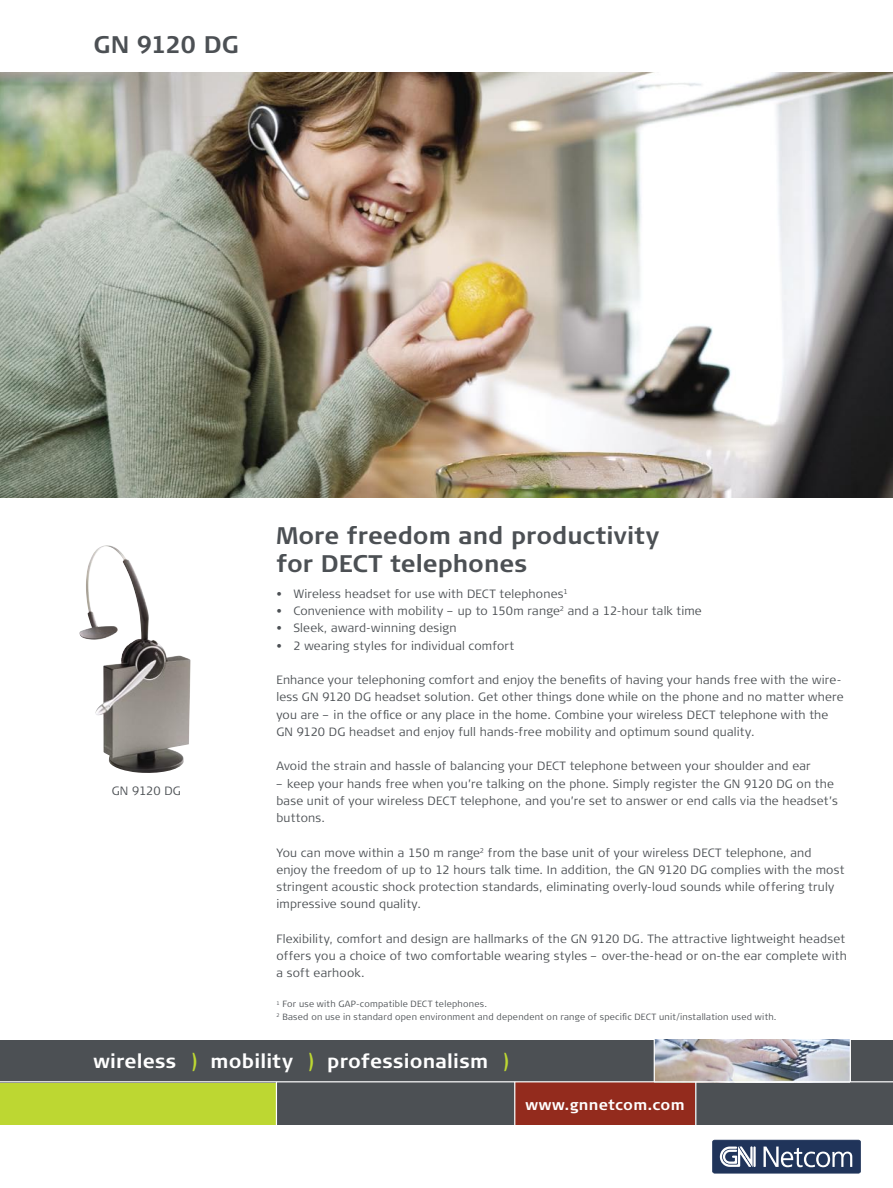
<style>
.page{position:relative;width:893px;height:1188px;background:#fff}
.page>*{position:absolute;margin:0;border:0;box-sizing:border-box;transform-origin:0 0}
.t1{font:700 24px/28.5px "Signa Column";color:#4c5054}
.t2{font:700 19.5px "Signa Column";letter-spacing:.01em;color:#fff}
.t3{font:700 15px "Signa Column";letter-spacing:.02em;color:#fff}
.t4{font:300 12px/17.2px "Signa Column";letter-spacing:.015em;color:#4c5054}
.t5{font:300 9px/12.8px "Signa Column";letter-spacing:.025em;color:#4c5054}
.s1{color:#bdd732}
</style>
<div class="page">
<img style="left:655px;top:1040px;width:194px;height:41px">
<img style="left:79px;top:545px;width:112px;height:228px">
<div style="left:0;top:1082px;width:276px;height:43px;background:#bdd732"></div>
<div style="left:0;top:1040px;width:655px;height:42px;background:#4c5054"></div>
<div style="left:276px;top:1083px;width:238px;height:42px;background:#4c5054"></div>
<div style="left:515px;top:1083px;width:180px;height:42px;background:#932b1d"></div>
<div style="left:695px;top:1083px;width:198px;height:42px;background:#4c5054"></div>
<div style="left:850px;top:1040px;width:43px;height:43px;background:#4c5054"></div>
<hr style="left:654px;top:1039px;width:1px;height:43px;background:#fff">
<hr style="left:695px;top:1082px;width:1px;height:44px;background:#fff">
<hr style="left:850px;top:1038px;width:1px;height:44px;background:#fff">
<hr style="left:276px;top:1082px;width:1px;height:44px;background:#fff">
<hr style="left:0;top:1081px;width:893px;height:1px;background:#fff">
<svg style="left:712px;top:1140px;width:149px;height:33px;background:#4c5c7a"></svg>
<img style="left:0;top:72px;width:893px;height:425px">
<h1 class="t1" style="left:94px;top:30px;width:147px">GN 9120 DG</h1>
<h1 class="t1" style="left:276px;top:521px;width:384px">More freedom and productivity for DECT telephones</h1>
<p class="t4" style="left:276px;top:585px;width:293px">• Wireless headset for use with DECT telephones<sup>1</sup></p>
<p class="t4" style="left:276px;top:602px;width:427px">• Convenience with mobility – up to 150m range<sup>2</sup> and a 12-hour talk time</p>
<p class="t4" style="left:276px;top:620px;width:182px">• Sleek, award-winning design</p>
<p class="t4" style="left:276px;top:637px;width:239px">• 2 wearing styles for individual comfort</p>
<p class="t4" style="left:276px;top:671px;width:569px">Enhance your telephoning comfort and enjoy the benefits of having your hands free with the wire&shy;less GN 9120 DG headset solution. Get other things done while on the phone and no matter where you are – in the office or any place in the home. Combine your wireless DECT telephone with the GN 9120 DG headset and enjoy full hands-free mobility and optimum sound quality.</p>
<p class="t4" style="left:276px;top:758px;width:536px">Avoid the strain and hassle of balancing your DECT telephone between your shoulder and ear</p>
<p class="t4" style="left:276px;top:775px;width:563px">– keep your hands free when you’re talking on the phone. Simply register the GN 9120 DG on the base unit of your wireless DECT telephone, and you’re set to answer or end calls via the headset’s buttons.</p>
<p class="t4" style="left:276px;top:844px;width:569px">You can move within a 150 m range<sup>2</sup> from the base unit of your wireless DECT telephone, and enjoy the freedom of up to 12 hours talk time. In addition, the GN 9120 DG complies with the most stringent acoustic shock protection standards, eliminating overly-loud sounds while offering truly impressive sound quality.</p>
<p class="t4" style="left:276px;top:930px;width:572px">Flexibility, comfort and design are hallmarks of the GN 9120 DG. The attractive lightweight headset offers you a choice of two comfortable wearing styles – over-the-head or on-the ear complete with a soft earhook.</p>
<p class="t5" style="left:276px;top:998px;width:502px"><sup>1</sup> For use with GAP-compatible DECT telephones.<br><sup>2</sup> Based on use in standard open environment and dependent on range of specific DECT unit/installation used with.</p>
<h2 class="t2" style="left:94px;top:1049px;width:417px">wireless <span class="s1">)</span> mobility <span class="s1">)</span> professionalism <span class="s1">)</span></h2>
<p class="t3" style="left:525px;top:1096px;width:161px">www.gnnetcom.com</p>
<p class="t4" style="left:112px;top:783px;width:71px">GN 9120 DG</p>
</div>
